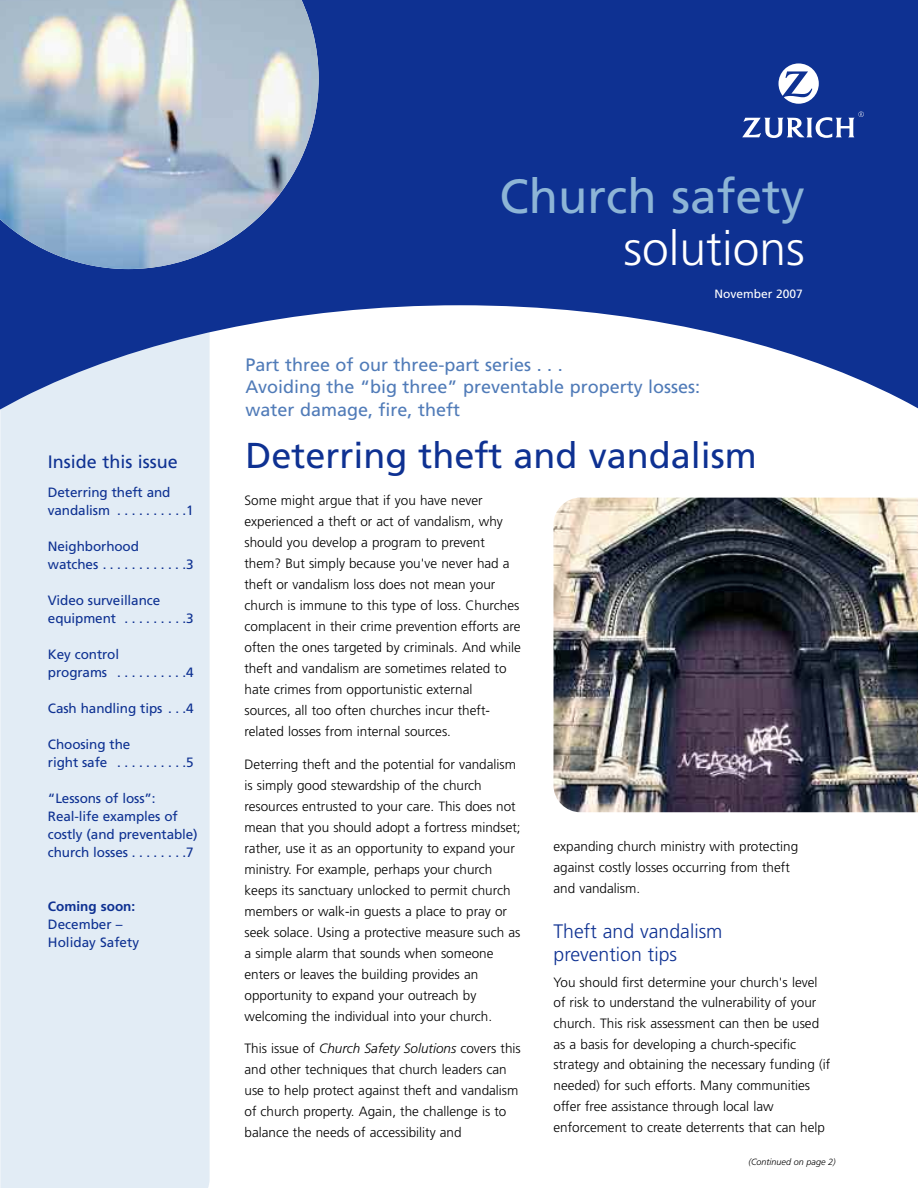
<style>
.page{position:relative;width:918px;height:1188px;background:#fff}
.page>*{position:absolute;margin:0;border:0;box-sizing:border-box;transform-origin:0 0}
.t1{font:48px "Frutiger";color:#8db5d6}
.t2{font:300 48px "Frutiger";color:#fff}
.t3{font:36px "Frutiger";color:#0e3192}
.t4{font:300 19.5px/22.5px "Frutiger";color:#0e3192}
.t5{font:18px/21.6px "Frutiger";color:#507bb8}
.t6{font:18px "Frutiger";color:#0e3192}
.t7{font:300 13.5px/21px "Frutiger";color:#000}
.t8{font:13.5px/18px "Frutiger";letter-spacing:-.01em;color:#0e3192}
.t9{font:700 13.5px "Frutiger";color:#0e3192}
.t10{font:12px "Frutiger";color:#fff}
.t11{font:italic 300 9px "Frutiger";color:#000}
.s1{font-style:italic}
</style>
<div class="page">
<div style="left:0;top:416px;width:210px;height:772px;background:#e2ecf5"></div>
<img style="left:554px;top:498px;width:364px;height:314px">
<svg style="left:0;top:0;width:918px;height:416px;fill:#0e3192"></svg>
<img style="left:0;top:0;width:319px;height:269px">
<svg style="left:779px;top:63px;width:40px;height:41px"></svg>
<svg style="left:742px;top:112px;width:122px;height:26px"></svg>
<h3 class="t6" style="left:48px;top:454px;width:132px">Inside this issue</h3>
<p class="t8" style="left:48px;top:484px;width:147px">Deterring theft and vandalism . . . . . . . . . .1</p>
<p class="t8" style="left:48px;top:538px;width:147px">Neighborhood<br>watches . . . . . . . . . . . .3</p>
<p class="t8" style="left:48px;top:592px;width:147px">Video surveillance equipment . . . . . . . . .3</p>
<p class="t8" style="left:48px;top:646px;width:147px">Key control<br>programs . . . . . . . . . .4</p>
<p class="t8" style="left:48px;top:700px;width:147px">Cash handling tips . . .4</p>
<p class="t8" style="left:48px;top:736px;width:147px">Choosing the<br>right safe . . . . . . . . . .5</p>
<p class="t8" style="left:48px;top:790px;width:151px">“Lessons of loss”:<br>Real-life examples of costly (and preventable) church losses . . . . . . . .7</p>
<p class="t9" style="left:48px;top:900px;width:89px">Coming soon:</p>
<p class="t8" style="left:48px;top:916px;width:93px">December –<br>Holiday Safety</p>
<h1 class="t1" style="left:500px;top:177px;width:307px">Church safety</h1>
<h1 class="t2" style="left:623px;top:229px;width:183px">solutions</h1>
<p class="t10" style="left:714px;top:289px;width:90px">November 2007</p>
<h3 class="t5" style="left:246px;top:355px;width:456px">Part three of our three-part series . . .<br>Avoiding the “big three” preventable property losses:</h3>
<h3 class="t5" style="left:246px;top:401px;width:216px">water damage, fire, theft</h3>
<h2 class="t3" style="left:246px;top:441px;width:513px">Deterring theft and vandalism</h2>
<p class="t7" style="left:244px;top:490px;width:278px">Some might argue that if you have never experienced a theft or act of vandalism, why should you develop a program to prevent them? But simply because you've never had a theft or vandalism loss does not mean your church is immune to this type of loss. Churches complacent in their crime prevention efforts are often the ones targeted by criminals. And while theft and vandalism are sometimes related to hate crimes from opportunistic external sources, all too often churches incur theft&shy;related losses from internal sources.</p>
<p class="t7" style="left:244px;top:754px;width:278px">Deterring theft and the potential for vandalism is simply good stewardship of the church resources entrusted to your care. This does not mean that you should adopt a fortress mindset; rather, use it as an opportunity to expand your ministry. For example, perhaps your church keeps its sanctuary unlocked to permit church members or walk-in guests a place to pray or seek solace. Using a protective measure such as a simple alarm that sounds when someone enters or leaves the building provides an opportunity to expand your outreach by welcoming the individual into your church.</p>
<p class="t7" style="left:244px;top:1039px;width:278px">This issue of <span class="s1">Church Safety Solutions</span> covers this and other techniques that church leaders can use to help protect against theft and vandalism of church property. Again, the challenge is to balance the needs of accessibility and</p>
<p class="t7" style="left:553px;top:837px;width:246px">expanding church ministry with protecting against costly losses occurring from theft and vandalism.</p>
<h3 class="t4" style="left:554px;top:922px;width:171px">Theft and vandalism prevention tips</h3>
<p class="t7" style="left:553px;top:973px;width:278px">You should first determine your church's level of risk to understand the vulnerability of your church. This risk assessment can then be used as a basis for developing a church-specific strategy and obtaining the necessary funding (if needed) for such efforts. Many communities offer free assistance through local law enforcement to create deterrents that can help</p>
<p class="t11" style="left:749px;top:1158px;width:89px">(Continued on page 2)</p>
</div>
